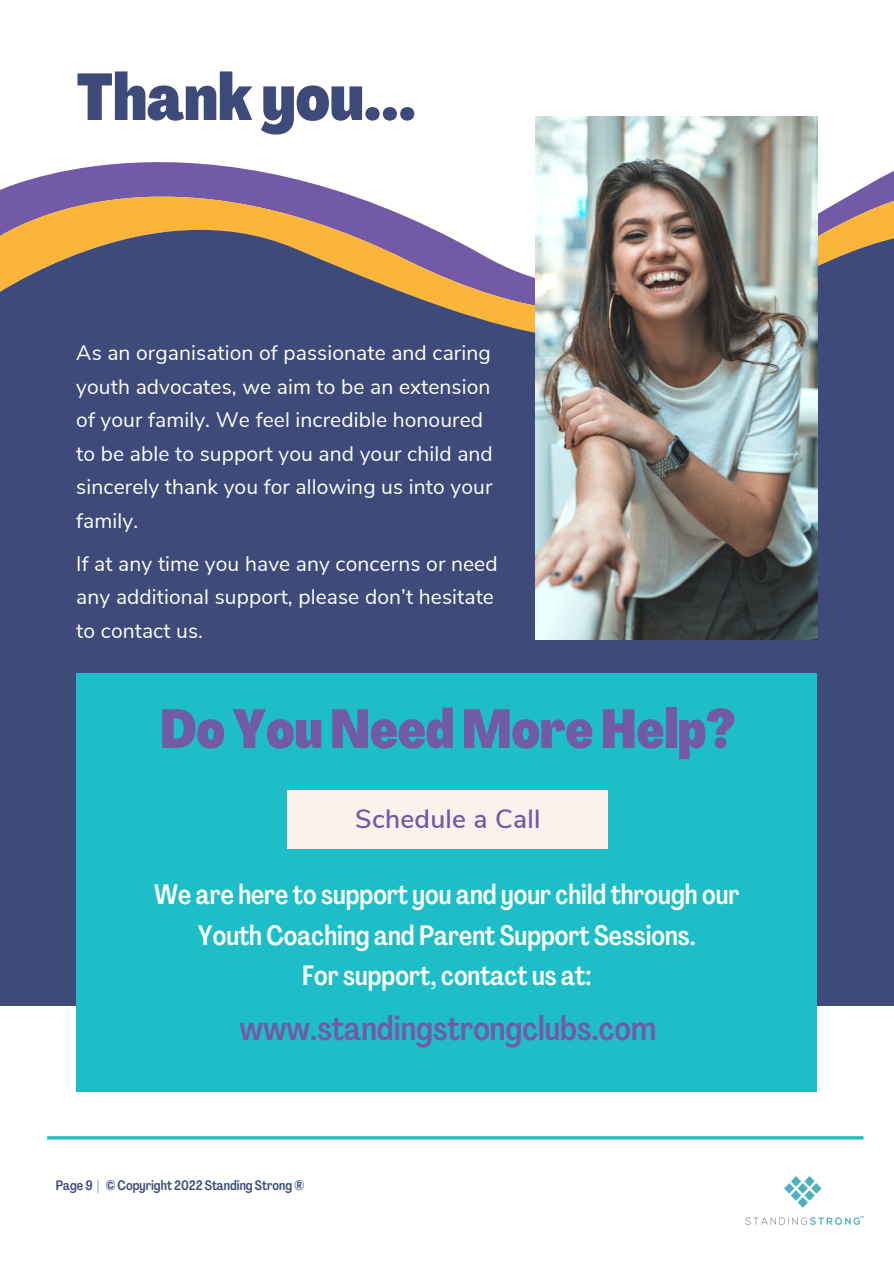
<style>
.page{position:relative;width:894px;height:1264px;background:#fff}
.page>*{position:absolute;margin:0;border:0;box-sizing:border-box;transform-origin:0 0}
.t1{font:800 64.95px "Agrandir Tight";color:#3d4a7a}
.t2{font:800 54px "Agrandir Tight";color:#735aa6}
.t3{font:500 33.6px "Agrandir Tight";color:#735aa6}
.t4{font:500 27.6px/40.5px "Agrandir Tight";color:#fff;text-align:center}
.t5{font:600 26.25px "Nunito Sans";letter-spacing:.01em;color:#735aa6}
.t6{font:21px/33.5px "Nunito Sans";letter-spacing:.005em;color:#fff}
.t7{font:500 13.5px "Agrandir Tight";color:#3d4a7a}
</style>
<div class="page">
<hr style="left:47px;top:1136px;width:816px;height:3px;background:#1ebec8">
<svg style="left:7px;top:129px;width:886px;height:58px"></svg>
<svg style="left:0;top:187px;width:893px;height:156px;background:#867881"></svg>
<div style="left:0;top:343px;width:893px;height:662px;background:#3d4a7a"></div>
<div style="left:76px;top:673px;width:740px;height:419px;background:#1ebec8"></div>
<div style="left:286px;top:790px;width:321px;height:59px;background:#fdf1ec"></div>
<img style="left:535px;top:116px;width:281px;height:523px">
<img style="left:745px;top:1176px;width:118px;height:49px">
<p class="t1" style="left:76px;top:71px;width:341px">Thank you...</p>
<p class="t6" style="left:76px;top:336px;width:418px">As an organisation of passionate and caring youth advocates, we aim to be an extension of your family. We feel incredible honoured to be able to support you and your child and sincerely thank you for allowing us into your family.</p>
<p class="t6" style="left:76px;top:547px;width:423px">If at any time you have any concerns or need any additional support, please don’t hesitate to contact us.</p>
<p class="t2" style="left:160px;top:707px;width:576px">DoYouNeedMoreHelp?</p>
<p class="t5" style="left:355px;top:801px;width:186px">Schedule a Call</p>
<p class="t4" style="left:154px;top:877px;width:586px">We are here to support you and your child through our<br>Youth Coaching and Parent Support Sessions.</p>
<p class="t4" style="left:302px;top:958px;width:290px">For support, contact us at:</p>
<p class="t3" style="left:239px;top:1014px;width:418px">www.standingstrongclubs.com</p>
<p class="t7" style="left:56px;top:1179px;width:250px">Page 9 | © Copyright 2022 Standing Strong ®</p>
</div>
